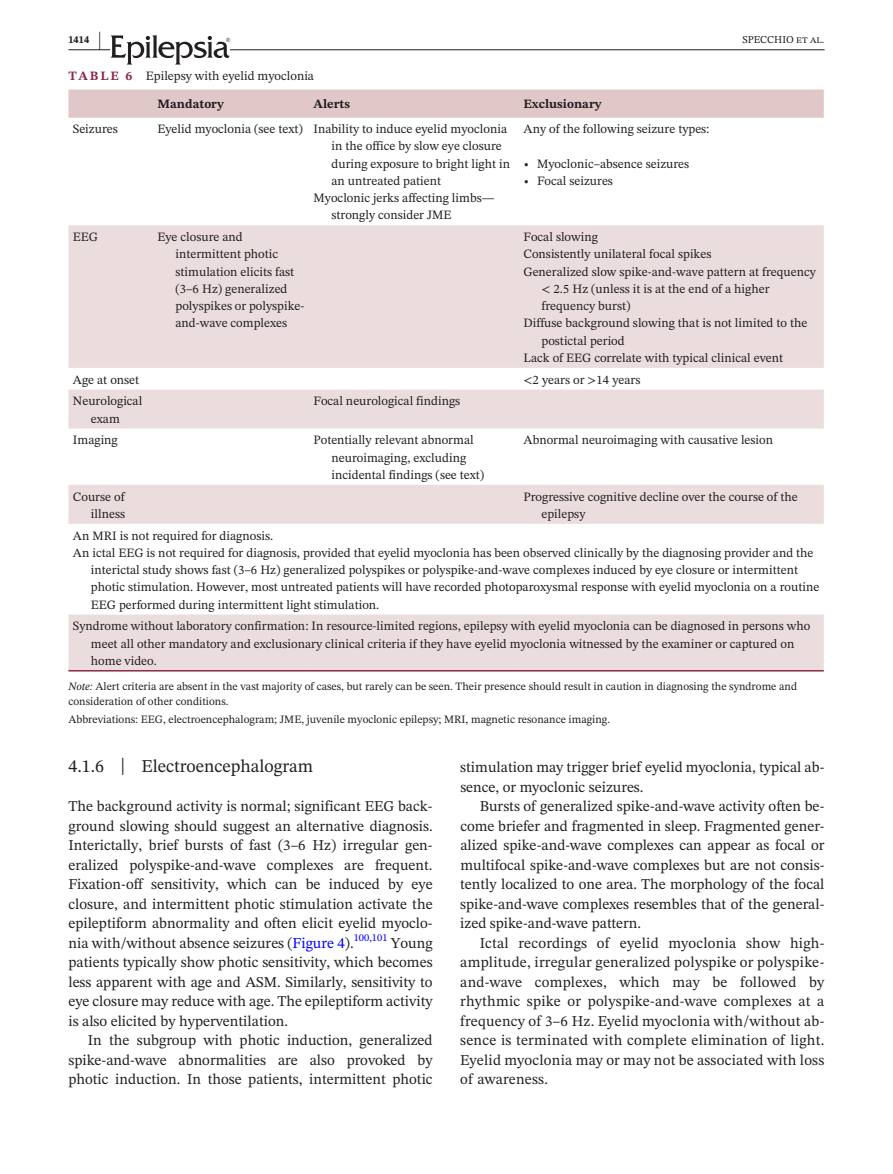
<style>
.page{position:relative;width:893px;height:1174px;background:#fff}
.page>*{position:absolute;margin:0;border:0;box-sizing:border-box;transform-origin:0 0}
.t1{font:18px "STIX Two Text";color:#231f20}
.t2{font:15px/19.5px "STIX Two Text";color:#231f20;text-align:justify}
.t3{font:12.75px/17.2px "STIX Two Text";color:#231f20}
.t4{font:700 12.75px "STIX Two Text";color:#231f20}
.t5{font:11.25px/15.8px "STIX Two Text";color:#231f20}
.t6{font:10.5px "STIX Two Text";color:#231f20}
.t7{font:10.5px "STIX Two Text";color:#00f}
.t8{font:700 10.5px "STIX Two Text";color:#231f20}
.s1{font-size:21px}
.s2{font-weight:700;color:#8c284e}
.s3{font-style:italic}
.s4{font-size:23.7px}
.s5{color:#00f}
</style>
<div class="page">
<hr style="left:68px;top:49px;width:756px;height:1px;background:#231f20">
<svg style="left:111px;top:35px;width:119px;height:30px"></svg>
<div style="left:68px;top:90px;width:756px;height:28px;background:#e0c8c9"></div>
<svg style="left:68px;top:225px;width:756px;height:445px;fill:#ebdcdd"></svg>
<hr style="left:68px;top:670px;width:85px;height:1px;background:#8c284e">
<hr style="left:153px;top:670px;width:156px;height:1px;background:#8c284e">
<hr style="left:309px;top:670px;width:210px;height:1px;background:#8c284e">
<hr style="left:519px;top:670px;width:305px;height:1px;background:#8c284e">
<p class="t8" style="left:68px;top:32px;width:34px">1414 <span class="s1">|</span></p>
<p class="t6" style="left:743px;top:32px;width:83px">SPECCHIO et al.</p>
<p class="t3" style="left:68px;top:67px;width:247px"><span class="s2">TABLE 6</span> Epilepsy with eyelid myoclonia</p>
<p class="t4" style="left:158px;top:95px;width:68px">Mandatory</p>
<p class="t4" style="left:313px;top:95px;width:38px">Alerts</p>
<p class="t4" style="left:524px;top:95px;width:79px">Exclusionary</p>
<p class="t3" style="left:73px;top:120px;width:46px">Seizures</p>
<p class="t3" style="left:157px;top:120px;width:351px">Eyelid myoclonia (see text) Inability to induce eyelid myoclonia</p>
<p class="t3" style="left:331px;top:137px;width:172px">in the office by slow eye closure</p>
<p class="t3" style="left:331px;top:155px;width:180px">during exposure to bright light in</p>
<p class="t3" style="left:331px;top:172px;width:111px">an untreated patient</p>
<p class="t3" style="left:313px;top:189px;width:182px">Myoclonic jerks affecting limbs—</p>
<p class="t3" style="left:331px;top:206px;width:122px">strongly consider JME</p>
<p class="t3" style="left:524px;top:120px;width:188px">Any of the following seizure types:</p>
<p class="t3" style="left:524px;top:155px;width:167px">• Myoclonic–absence seizures</p>
<p class="t3" style="left:524px;top:172px;width:91px">• Focal seizures</p>
<p class="t3" style="left:73px;top:228px;width:27px">EEG</p>
<p class="t3" style="left:176px;top:228px;width:131px;text-indent:-18px">Eye closure and intermittent photic stimulation elicits fast (3–6 Hz) generalized polyspikes or polyspike&shy;and-wave complexes</p>
<p class="t3" style="left:524px;top:228px;width:76px">Focal slowing</p>
<p class="t3" style="left:524px;top:245px;width:189px">Consistently unilateral focal spikes</p>
<p class="t3" style="left:524px;top:263px;width:294px">Generalized slow spike-and-wave pattern at frequency</p>
<p class="t3" style="left:542px;top:280px;width:229px">&lt; 2.5 Hz (unless it is at the end of a higher</p>
<p class="t3" style="left:542px;top:297px;width:90px">frequency burst)</p>
<p class="t3" style="left:524px;top:314px;width:285px">Diffuse background slowing that is not limited to the</p>
<p class="t3" style="left:542px;top:332px;width:85px">postictal period</p>
<p class="t3" style="left:524px;top:349px;width:261px">Lack of EEG correlate with typical clinical event</p>
<p class="t3" style="left:73px;top:371px;width:68px">Age at onset</p>
<p class="t3" style="left:524px;top:371px;width:118px">&lt;2 years or &gt;14 years</p>
<p class="t3" style="left:73px;top:392px;width:71px;text-align:center">Neurological exam</p>
<p class="t3" style="left:313px;top:392px;width:148px">Focal neurological findings</p>
<p class="t3" style="left:73px;top:431px;width:46px">Imaging</p>
<p class="t3" style="left:331px;top:431px;width:154px;text-indent:-18px">Potentially relevant abnormal neuroimaging, excluding incidental findings (see text)</p>
<p class="t3" style="left:524px;top:431px;width:251px">Abnormal neuroimaging with causative lesion</p>
<p class="t3" style="left:73px;top:487px;width:54px;text-align:right">Course of illness</p>
<p class="t3" style="left:542px;top:487px;width:258px;text-indent:-18px">Progressive cognitive decline over the course of the epilepsy</p>
<p class="t3" style="left:73px;top:526px;width:202px">An MRI is not required for diagnosis.</p>
<p class="t3" style="left:73px;top:544px;width:742px">An ictal EEG is not required for diagnosis, provided that eyelid myoclonia has been observed clinically by the diagnosing provider and the</p>
<p class="t3" style="left:91px;top:561px;width:709px">interictal study shows fast (3–6 Hz) generalized polyspikes or polyspike-and-wave complexes induced by eye closure or intermittent</p>
<p class="t3" style="left:91px;top:578px;width:730px">photic stimulation. However, most untreated patients will have recorded photoparoxysmal response with eyelid myoclonia on a routine</p>
<p class="t3" style="left:91px;top:595px;width:290px">EEG performed during intermittent light stimulation.</p>
<p class="t3" style="left:91px;top:617px;width:721px;text-indent:-18px">Syndrome without laboratory confirmation: In resource-limited regions, epilepsy with eyelid myoclonia can be diagnosed in persons who meet all other mandatory and exclusionary clinical criteria if they have eyelid myoclonia witnessed by the examiner or captured on home video.</p>
<p class="t5" style="left:68px;top:678px;width:730px"><span class="s3">Note:</span> Alert criteria are absent in the vast majority of cases, but rarely can be seen. Their presence should result in caution in diagnosing the syndrome and consideration of other conditions.</p>
<p class="t5" style="left:68px;top:711px;width:543px">Abbreviations: EEG, electroencephalogram; JME, juvenile myoclonic epilepsy; MRI, magnetic resonance imaging.</p>
<h1 class="t1" style="left:68px;top:753px;width:246px">4.1.6 <span class="s4">|</span> Electroencephalogram</h1>
<p class="t2" style="left:68px;top:796px;width:366px">The background activity is normal; significant EEG back&shy;ground slowing should suggest an alternative diagnosis.<br>Interictally, brief bursts of fast (3–6 Hz) irregular gen&shy;eralized polyspike-and-wave complexes are frequent.<br>Fixation-off sensitivity, which can be induced by eye closure, and intermittent photic stimulation activate the epileptiform abnormality and often elicit eyelid myoclo&shy;nia with/without absence seizures (<span class="s5">Figure 4</span>).</p>
<p class="t7" style="left:354px;top:930px;width:35px">100,101</p>
<p class="t2" style="left:68px;top:933px;width:366px;text-indent:322px">Young patients typically show photic sensitivity, which becomes less apparent with age and ASM. Similarly, sensitivity to eye closure may reduce with age. The epileptiform activity is also elicited by hyperventilation.</p>
<p class="t2" style="left:68px;top:1030px;width:366px;text-indent:20px">In the subgroup with photic induction, generalized spike-and-wave abnormalities are also provoked by photic induction. In those patients, intermittent photic</p>
<p class="t2" style="left:460px;top:757px;width:366px">stimulation may trigger brief eyelid myoclonia, typical ab&shy;sence, or myoclonic seizures.</p>
<p class="t2" style="left:460px;top:796px;width:366px;text-indent:20px">Bursts of generalized spike-and-wave activity often be&shy;come briefer and fragmented in sleep. Fragmented gener&shy;alized spike-and-wave complexes can appear as focal or multifocal spike-and-wave complexes but are not consis&shy;tently localized to one area. The morphology of the focal spike-and-wave complexes resembles that of the general&shy;ized spike-and-wave pattern.</p>
<p class="t2" style="left:460px;top:933px;width:366px;text-indent:20px">Ictal recordings of eyelid myoclonia show high&shy;amplitude, irregular generalized polyspike or polyspike&shy;and-wave complexes, which may be followed by rhythmic spike or polyspike-and-wave complexes at a frequency of 3–6 Hz. Eyelid myoclonia with/without ab&shy;sence is terminated with complete elimination of light.<br>Eyelid myoclonia may or may not be associated with loss of awareness.</p>
</div>
